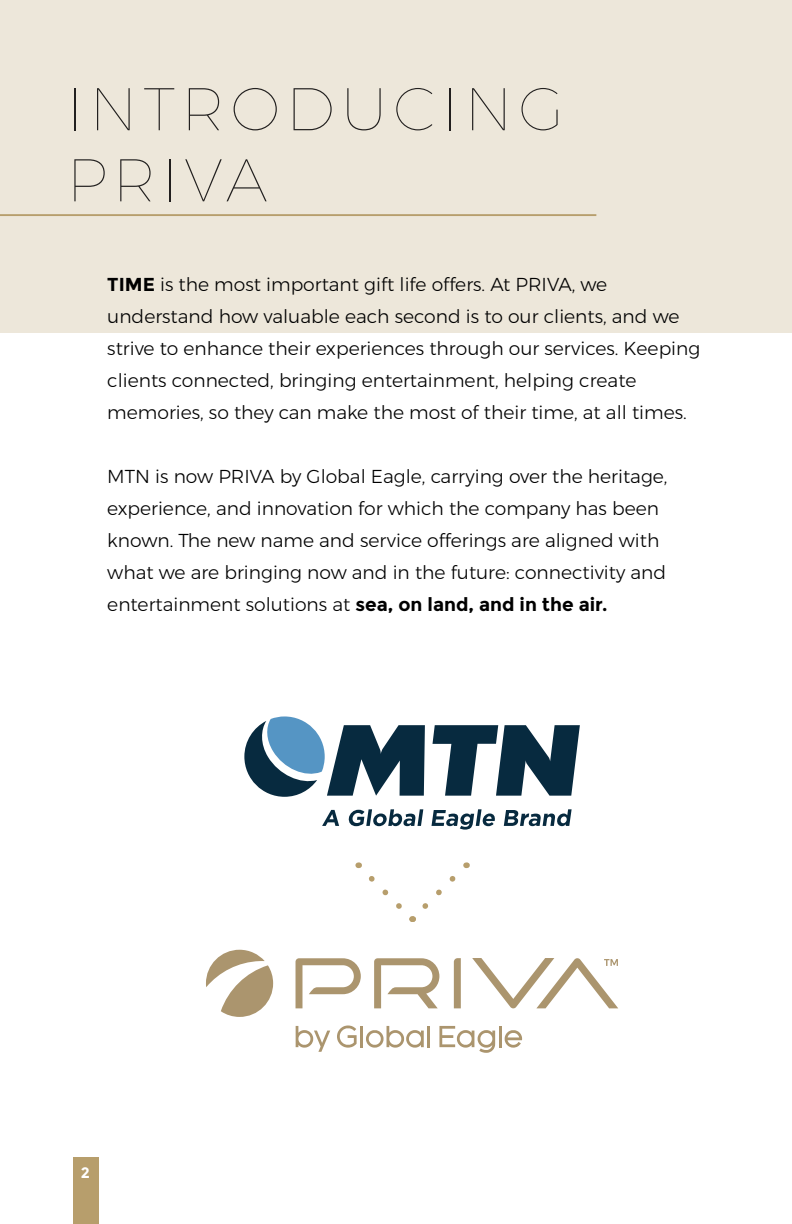
<style>
.page{position:relative;width:792px;height:1224px;background:#fff}
.page>*{position:absolute;margin:0;border:0;box-sizing:border-box;transform-origin:0 0}
.t1{font:100 60.2px "Montserrat";letter-spacing:.1em;color:#22201f}
.t2{font:300 18.8px/32px "Montserrat";color:#000}
.t3{font:700 15px "Montserrat";color:#fff}
.s1{font-weight:700}
</style>
<div class="page">
<div style="left:0;top:0;width:792px;height:332px;background:#ede7da"></div>
<hr style="left:0;top:214px;width:596px;height:2px;background:#b79e6c">
<div style="left:73px;top:1157px;width:25px;height:67px;background:#b79e6c"></div>
<svg style="left:206px;top:950px;width:67px;height:67px"></svg>
<svg style="left:296px;top:958px;width:65px;height:50px"></svg>
<svg style="left:374px;top:958px;width:65px;height:50px"></svg>
<svg style="left:454px;top:958px;width:7px;height:50px"></svg>
<svg style="left:472px;top:958px;width:146px;height:50px"></svg>
<svg style="left:296px;top:1026px;width:34px;height:26px"></svg>
<svg style="left:337px;top:1025px;width:20px;height:23px"></svg>
<hr style="left:360px;top:1026px;width:3px;height:21px;background:#ab956e">
<svg style="left:366px;top:1026px;width:58px;height:22px"></svg>
<hr style="left:427px;top:1026px;width:3px;height:21px;background:#ab956e">
<hr style="left:499px;top:1026px;width:2px;height:21px;background:#ab956e">
<svg style="left:439px;top:1026px;width:56px;height:27px"></svg>
<svg style="left:505px;top:1030px;width:17px;height:18px"></svg>
<svg style="left:244px;top:716px;width:181px;height:81px"></svg>
<svg style="left:433px;top:725px;width:147px;height:71px"></svg>
<svg style="left:322px;top:810px;width:17px;height:16px"></svg>
<svg style="left:348px;top:809px;width:75px;height:17px"></svg>
<svg style="left:432px;top:809px;width:63px;height:21px"></svg>
<svg style="left:504px;top:809px;width:68px;height:17px"></svg>
<svg style="left:358px;top:862px;width:109px;height:60px"></svg>
<h1 class="t1" style="left:67px;top:65px;width:499px">INTRODUCING</h1>
<h1 class="t1" style="left:67px;top:136px;width:202px">PRIVA</h1>
<p class="t2" style="left:107px;top:268px;width:595px"><span class="s1">TIME</span> is the most important gift life offers. At PRIVA, we understand how valuable each second is to our clients, and we strive to enhance their experiences through our services. Keeping clients connected, bringing entertainment, helping create memories, so they can make the most of their time, at all times.</p>
<p class="t2" style="left:107px;top:460px;width:562px">MTN is now PRIVA by Global Eagle, carrying over the heritage, experience, and innovation for which the company has been known. The new name and service offerings are aligned with what we are bringing now and in the future: connectivity and entertainment solutions at <span class="s1">sea, on land, and in the air.</span></p>
<p class="t3" style="left:81px;top:1164px;width:11px">2</p>
</div>
